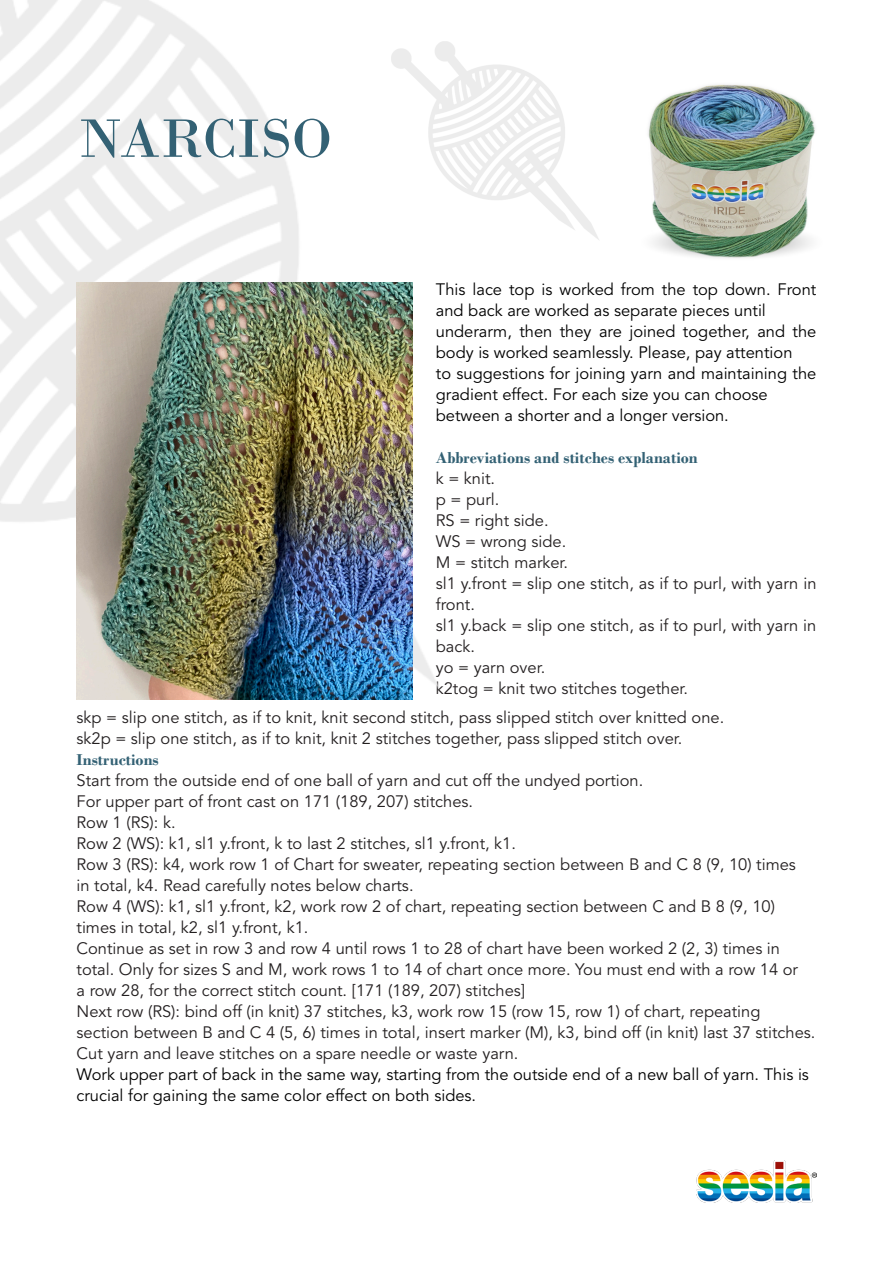
<style>
.page{position:relative;width:893px;height:1263px;background:#fff}
.page>*{position:absolute;margin:0;border:0;box-sizing:border-box;transform-origin:0 0}
.t1{font:57px "Bodoni";color:#336174}
.t2{font:16.5px/21px "Avenir LT Std";color:#231f20}
.t3{font:16.5px/21px "Avenir LT Std";color:#000}
.t4{font:700 16.5px "Bodoni";color:#336174}
</style>
<div class="page">
<img style="left:648px;top:84px;width:167px;height:174px">
<img style="left:0;top:0;width:446px;height:695px">
<img style="left:697px;top:1161px;width:119px;height:41px">
<img style="left:77px;top:282px;width:335px;height:418px">
<p class="t1" style="left:79px;top:105px;width:255px">NARCISO</p>
<p class="t3" style="left:436px;top:280px;width:382px">This lace top is worked from the top down. Front and back are worked as separate pieces until</p>
<p class="t3" style="left:436px;top:322px;width:382px">underarm, then they are joined together, and the body is worked seamlessly. Please, pay attention</p>
<p class="t3" style="left:436px;top:364px;width:382px">to suggestions for joining yarn and maintaining the gradient effect. For each size you can choose</p>
<p class="t3" style="left:436px;top:406px;width:295px">between a shorter and a longer version.</p>
<p class="t4" style="left:436px;top:448px;width:264px">Abbreviations and stitches explanation</p>
<p class="t2" style="left:436px;top:469px;width:61px">k = knit.</p>
<p class="t2" style="left:436px;top:490px;width:65px">p = purl.</p>
<p class="t2" style="left:436px;top:511px;width:114px">RS = right side.</p>
<p class="t2" style="left:436px;top:532px;width:132px">WS = wrong side.</p>
<p class="t2" style="left:436px;top:553px;width:134px">M = stitch marker.</p>
<p class="t2" style="left:436px;top:574px;width:382px">sl1 y.front = slip one stitch, as if to purl, with yarn in front.</p>
<p class="t2" style="left:436px;top:616px;width:382px">sl1 y.back = slip one stitch, as if to purl, with yarn in back.</p>
<p class="t2" style="left:436px;top:658px;width:111px">yo = yarn over.</p>
<p class="t2" style="left:436px;top:679px;width:254px">k2tog = knit two stitches together.</p>
<p class="t2" style="left:77px;top:707px;width:649px">skp = slip one stitch, as if to knit, knit second stitch, pass slipped stitch over knitted one.</p>
<p class="t2" style="left:77px;top:728px;width:607px">sk2p = slip one stitch, as if to knit, knit 2 stitches together, pass slipped stitch over.</p>
<p class="t4" style="left:77px;top:749px;width:84px">Instructions</p>
<p class="t2" style="left:77px;top:770px;width:568px">Start from the outside end of one ball of yarn and cut off the undyed portion.</p>
<p class="t2" style="left:77px;top:791px;width:398px">For upper part of front cast on 171 (189, 207) stitches.</p>
<p class="t2" style="left:77px;top:812px;width:101px">Row 1 (RS): k.</p>
<p class="t2" style="left:77px;top:833px;width:441px">Row 2 (WS): k1, sl1 y.front, k to last 2 stitches, sl1 y.front, k1.</p>
<p class="t2" style="left:77px;top:854px;width:721px">Row 3 (RS): k4, work row 1 of Chart for sweater, repeating section between B and C 8 (9, 10) times</p>
<p class="t2" style="left:77px;top:875px;width:339px">in total, k4. Read carefully notes below charts.</p>
<p class="t2" style="left:77px;top:896px;width:700px">Row 4 (WS): k1, sl1 y.front, k2, work row 2 of chart, repeating section between C and B 8 (9, 10)</p>
<p class="t2" style="left:77px;top:917px;width:233px">times in total, k2, sl1 y.front, k1.</p>
<p class="t2" style="left:77px;top:938px;width:705px">Continue as set in row 3 and row 4 until rows 1 to 28 of chart have been worked 2 (2, 3) times in</p>
<p class="t2" style="left:77px;top:959px;width:723px">total. Only for sizes S and M, work rows 1 to 14 of chart once more. You must end with a row 14 or</p>
<p class="t2" style="left:77px;top:980px;width:450px">a row 28, for the correct stitch count. [171 (189, 207) stitches]</p>
<p class="t2" style="left:77px;top:1001px;width:685px">Next row (RS): bind off (in knit) 37 stitches, k3, work row 15 (row 15, row 1) of chart, repeating</p>
<p class="t2" style="left:77px;top:1022px;width:740px">section between B and C 4 (5, 6) times in total, insert marker (M), k3, bind off (in knit) last 37 stitches.</p>
<p class="t2" style="left:77px;top:1043px;width:443px">Cut yarn and leave stitches on a spare needle or waste yarn.</p>
<p class="t3" style="left:77px;top:1064px;width:734px">Work upper part of back in the same way, starting from the outside end of a new ball of yarn. This is</p>
<p class="t3" style="left:77px;top:1085px;width:401px">crucial for gaining the same color effect on both sides.</p>
</div>
